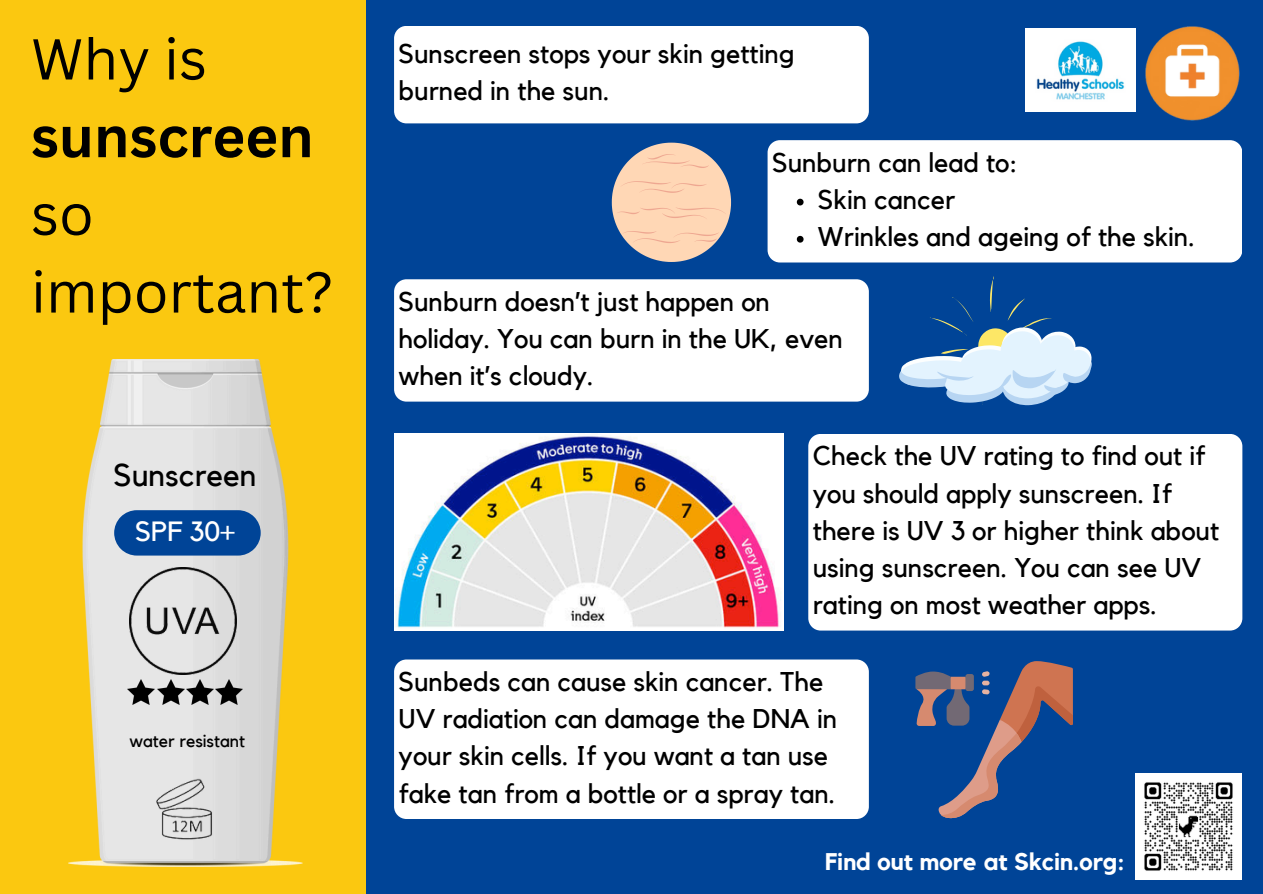
<style>
.page{position:relative;width:1263px;height:894px;background:#fff}
.page>*{position:absolute;margin:0;border:0;box-sizing:border-box;transform-origin:0 0}
.t1{font:56.25px/77.7px "Canva Sans";color:#000}
.t2{font:31.35px "Kollektif";color:#000}
.t3{font:27.75px "Kollektif";color:#fff}
.t4{font:27px/37.2px "Kollektif";color:#000}
.t5{font:700 24px "Kollektif";color:#fff}
.t6{font:17.55px "Kollektif";color:#000}
.s1{font-weight:700}
</style>
<div class="page">
<div style="left:0;top:0;width:1263px;height:893px;background:#004497"></div>
<div style="left:0;top:0;width:365px;height:893px;background:#fbc810"></div>
<img style="left:69px;top:359px;width:233px;height:506px">
<img style="left:130px;top:567px;width:106px;height:107px">
<img style="left:156px;top:777px;width:58px;height:64px">
<svg style="left:114px;top:510px;width:147px;height:45px;background:#0f4e9c"></svg>
<img style="left:127px;top:678px;width:27px;height:26px">
<img style="left:157px;top:678px;width:27px;height:26px">
<img style="left:186px;top:678px;width:27px;height:26px">
<img style="left:216px;top:678px;width:27px;height:26px">
<img style="left:1143px;top:24px;width:99px;height:99px;border-radius:50%">
<div style="left:394px;top:26px;width:475px;height:97px;background:#fff;border-radius:12px"></div>
<div style="left:768px;top:140px;width:474px;height:122px;background:#fff;border-radius:12px"></div>
<svg style="left:797px;top:199px;width:7px;height:6px"></svg>
<svg style="left:797px;top:236px;width:7px;height:6px"></svg>
<div style="left:394px;top:279px;width:475px;height:122px;background:#fff;border-radius:12px"></div>
<div style="left:394px;top:659px;width:475px;height:159px;background:#fff;border-radius:12px"></div>
<div style="left:808px;top:434px;width:434px;height:196px;background:#fff;border-radius:12px"></div>
<img style="left:394px;top:434px;width:389px;height:196px">
<svg style="left:915px;top:661px;width:158px;height:157px"></svg>
<div style="left:965px;top:673px;width:9px;height:18px;background:#726974;border-radius:2px"></div>
<svg style="left:899px;top:276px;width:193px;height:129px"></svg>
<svg style="left:612px;top:143px;width:119px;height:119px"></svg>
<img style="left:1025px;top:28px;width:110px;height:83px">
<img style="left:1135px;top:773px;width:106px;height:106px">
<p class="t1" style="left:31px;top:19px;width:304px">Why is <span class="s1">sunscreen </span>so important?</p>
<p class="t2" style="left:113px;top:460px;width:145px">Sunscreen</p>
<h1 class="t3" style="left:135px;top:518px;width:101px">SPF 30+</h1>
<p class="t6" style="left:130px;top:732px;width:117px">water resistant</p>
<h2 class="t4" style="left:399px;top:36px;width:398px">Sunscreen stops your skin getting burned in the sun.</h2>
<p class="t4" style="left:772px;top:145px;width:247px">Sunburn can lead to:</p>
<h3 class="t4" style="left:818px;top:182px;width:139px">Skin cancer</h3>
<p class="t4" style="left:818px;top:219px;width:378px">Wrinkles and ageing of the skin.</p>
<p class="t4" style="left:399px;top:284px;width:446px">Sunburn doesn’t just happen on holiday. You can burn in the UK, even when it’s cloudy.</p>
<h3 class="t4" style="left:813px;top:438px;width:408px">Check the UV rating to find out if you should apply sunscreen. If there is UV 3 or higher think about using sunscreen. You can see UV rating on most weather apps.</h3>
<p class="t4" style="left:399px;top:664px;width:440px">Sunbeds can cause skin cancer. The UV radiation can damage the DNA in your skin cells. If you want a tan use fake tan from a bottle or a spray tan.</p>
<p class="t5" style="left:825px;top:849px;width:301px">Find out more at Skcin.org:</p>
</div>
